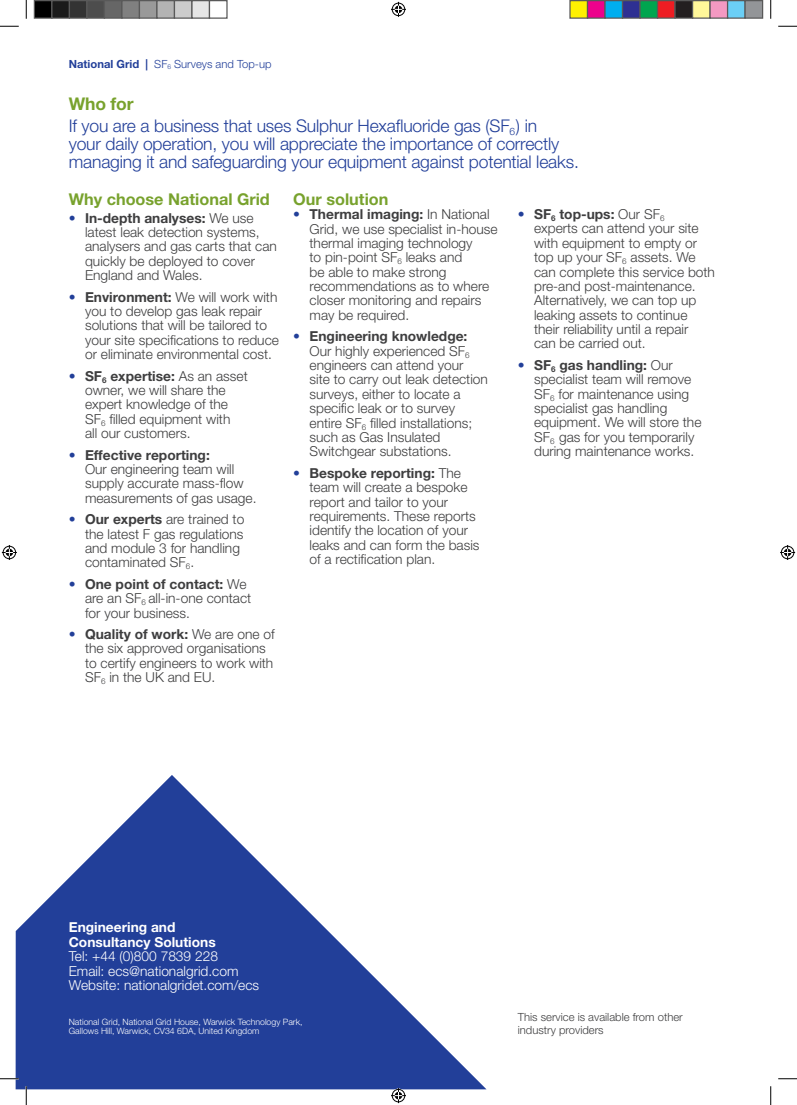
<style>
.page{position:relative;width:797px;height:1105px;background:#fff}
.page>*{position:absolute;margin:0;border:0;box-sizing:border-box;transform-origin:0 0}
.t1{font:300 17.5px/21.9px "Helvetica Neue LT Std";letter-spacing:-.01em;color:#223f99}
.t2{font:700 16.25px "Helvetica Neue";color:#78a22d}
.t3{font:300 13.75px/14.4px "Helvetica Neue LT Std";color:#3e3e3f}
.t4{font:300 13.75px/14.4px "Helvetica Neue";color:#3e3e3f}
.t5{font:300 13.75px/14.4px "Helvetica Neue LT Std";color:#fff}
.t6{font:700 13.75px "Helvetica Neue LT Std";color:#3e3e3f}
.t7{font:700 13.75px/14.4px "Helvetica Neue LT Std";color:#fff}
.t8{font:300 11.25px/13.1px "Helvetica Neue LT Std";color:#3e3e3f}
.t9{font:300 11.25px "Helvetica Neue LT Std";color:#223f99}
.t10{font:300 8.75px/9.1px "Helvetica Neue LT Std";color:#fff}
.s1{font-weight:700}
.s2{font-weight:700;color:#78a22d}
.s3{color:#223f99}
.s4{font-weight:300;color:#223f99}
.s5{font-family:"Helvetica Neue";font-weight:300}
.s6{font-family:"Helvetica Neue LT Std"}
</style>
<div class="page">
<svg style="left:16px;top:775px;width:470px;height:314px;fill:#223f99"></svg>
<svg style="left:0;top:25px;width:19px;height:2px"></svg>
<svg style="left:778px;top:25px;width:19px;height:2px"></svg>
<svg style="left:0;top:1078px;width:19px;height:1px"></svg>
<svg style="left:778px;top:1078px;width:19px;height:1px"></svg>
<svg style="left:25px;top:0;width:2px;height:19px"></svg>
<svg style="left:25px;top:1086px;width:2px;height:19px"></svg>
<svg style="left:770px;top:0;width:1px;height:19px"></svg>
<svg style="left:770px;top:1086px;width:1px;height:19px"></svg>
<svg style="left:391px;top:2px;width:15px;height:15px"></svg>
<svg style="left:391px;top:1088px;width:15px;height:15px"></svg>
<svg style="left:2px;top:545px;width:15px;height:15px"></svg>
<svg style="left:780px;top:545px;width:15px;height:15px"></svg>
<div style="left:34px;top:1px;width:18px;height:17px;background:#000"></div>
<div style="left:34px;top:0;width:18px;height:19px;border:1px solid #595959"></div>
<div style="left:52px;top:1px;width:17px;height:17px;background:#1a1a1a"></div>
<div style="left:51px;top:0;width:19px;height:19px;border:1px solid #595959"></div>
<div style="left:69px;top:1px;width:18px;height:17px;background:#333"></div>
<div style="left:69px;top:0;width:19px;height:19px;border:1px solid #595959"></div>
<div style="left:87px;top:1px;width:17px;height:17px;background:#4d4d4d"></div>
<div style="left:86px;top:0;width:19px;height:19px;border:1px solid #595959"></div>
<div style="left:104px;top:1px;width:18px;height:17px;background:#666"></div>
<div style="left:104px;top:0;width:18px;height:19px;border:1px solid #595959"></div>
<div style="left:122px;top:1px;width:17px;height:17px;background:#808080"></div>
<div style="left:121px;top:0;width:19px;height:19px;border:1px solid #595959"></div>
<div style="left:139px;top:1px;width:18px;height:17px;background:#999"></div>
<div style="left:139px;top:0;width:19px;height:19px;border:1px solid #595959"></div>
<div style="left:157px;top:1px;width:17px;height:17px;background:#b3b3b3"></div>
<div style="left:156px;top:0;width:19px;height:19px;border:1px solid #595959"></div>
<div style="left:174px;top:1px;width:18px;height:17px;background:#ccc"></div>
<div style="left:174px;top:0;width:18px;height:19px;border:1px solid #595959"></div>
<div style="left:192px;top:1px;width:17px;height:17px;background:#e6e6e6"></div>
<div style="left:191px;top:0;width:19px;height:19px;border:1px solid #595959"></div>
<div style="left:209px;top:0;width:19px;height:19px;border:1px solid #595959"></div>
<div style="left:570px;top:1px;width:17px;height:17px;background:#fff101"></div>
<div style="left:569px;top:0;width:19px;height:19px;border:1px solid #595959"></div>
<div style="left:587px;top:1px;width:18px;height:17px;background:#ed028c"></div>
<div style="left:587px;top:0;width:18px;height:19px;border:1px solid #595959"></div>
<div style="left:605px;top:1px;width:17px;height:17px;background:#00aeef"></div>
<div style="left:604px;top:0;width:19px;height:19px;border:1px solid #595959"></div>
<div style="left:622px;top:1px;width:18px;height:17px;background:#2e3092"></div>
<div style="left:622px;top:0;width:18px;height:19px;border:1px solid #595959"></div>
<div style="left:640px;top:1px;width:17px;height:17px;background:#00a54f"></div>
<div style="left:639px;top:0;width:19px;height:19px;border:1px solid #595959"></div>
<div style="left:657px;top:1px;width:18px;height:17px;background:#ee1d23"></div>
<div style="left:657px;top:0;width:18px;height:19px;border:1px solid #595959"></div>
<div style="left:675px;top:1px;width:17px;height:17px;background:#231f20"></div>
<div style="left:674px;top:0;width:19px;height:19px;border:1px solid #595959"></div>
<div style="left:692px;top:1px;width:18px;height:17px;background:#fff79a"></div>
<div style="left:692px;top:0;width:18px;height:19px;border:1px solid #595959"></div>
<div style="left:710px;top:1px;width:17px;height:17px;background:#f499c2"></div>
<div style="left:709px;top:0;width:19px;height:19px;border:1px solid #595959"></div>
<div style="left:727px;top:1px;width:18px;height:17px;background:#6bcff6"></div>
<div style="left:727px;top:0;width:18px;height:19px;border:1px solid #595959"></div>
<div style="left:745px;top:1px;width:17px;height:17px;background:#939598"></div>
<div style="left:744px;top:0;width:19px;height:19px;border:1px solid #595959"></div>
<p class="t9" style="left:69px;top:57px;width:204px"><span class="s1">National Grid |</span> SF<sub>6</sub> Surveys and Top-up</p>
<p class="t1" style="left:69px;top:92px;width:470px"><span class="s2">Who for<br></span>If you are a business that uses Sulphur Hexafluoride gas (SF<sub>6</sub> ) in</p>
<p class="t1" style="left:69px;top:134px;width:511px;line-height:18.4px">your daily operation, you will appreciate the importance of correctly managing it and safeguarding your equipment against potential leaks.</p>
<p class="t2" style="left:69px;top:189px;width:202px">Why choose National Grid</p>
<p class="t3" style="left:85px;top:210px;width:193px;text-indent:-16px"><span class="s3">•</span> <span class="s1">In-depth analyses:</span> We use latest leak detection systems, analysers and gas carts that can quickly be deployed to cover<br>England and Wales.</p>
<p class="t3" style="left:85px;top:289px;width:195px;text-indent:-16px"><span class="s3">•</span> <span class="s1">Environment:</span> We will work with you to develop gas leak repair solutions that will be tailored to your site specifications to reduce or eliminate environmental cost.</p>
<p class="t3" style="left:85px;top:368px;width:164px;text-indent:-16px"><span class="s3">•</span> <span class="s1">SF</span><sub>6</sub> <span class="s1">expertise:</span> As an asset owner, we will share the expert knowledge of the<br>SF<sub>6</sub> filled equipment with<br>all our customers.</p>
<p class="t3" style="left:85px;top:447px;width:173px;text-indent:-16px"><span class="s3">•</span> <span class="s1">Effective reporting:<br></span>Our engineering team will supply accurate mass-flow measurements of gas usage.</p>
<p class="t3" style="left:85px;top:512px;width:161px;text-indent:-16px"><span class="s3">•</span> <span class="s1">Our experts</span> are trained to the latest F gas regulations and module 3 for handling contaminated SF<sub>6</sub>.</p>
<p class="t3" style="left:85px;top:576px;width:168px;text-indent:-16px"><span class="s3">•</span> <span class="s1">One point of contact:</span> We are an SF<sub>6</sub> all-in-one contact for your business.</p>
<p class="t3" style="left:85px;top:627px;width:191px;text-indent:-16px"><span class="s3">•</span> <span class="s1">Quality of work:</span> We are one of the six approved organisations to certify engineers to work with<br>SF<sub>6</sub> in the UK and EU.</p>
<p class="t2" style="left:293px;top:189px;width:97px">Our solution</p>
<p class="t6" style="left:293px;top:206px;width:198px"><span class="s4">•</span> Thermal imaging: <span class="s5">In National</span></p>
<p class="t4" style="left:309px;top:221px;width:189px">Grid, we use specialist in-house thermal imaging technology<br>to pin-point <span class="s6">SF</span><sub>6</sub> leaks and<br>be able to make strong recommendations as to where closer monitoring and repairs may be required.</p>
<p class="t6" style="left:293px;top:328px;width:176px"><span class="s4">•</span> Engineering knowledge:</p>
<p class="t4" style="left:309px;top:343px;width:180px">Our highly experienced <span class="s6">SF</span><sub>6 </sub>engineers can attend your<br>site to carry out leak detection surveys, either to locate a specific leak or to survey entire SF<sub>6</sub> filled installations; such as Gas Insulated<br>Switchgear substations.</p>
<p class="t4" style="left:309px;top:465px;width:171px;text-indent:-16px"><span class="s3">•</span> <span class="s1">Bespoke reporting:</span> The team will create a bespoke report and tailor to your requirements. These reports identify the location of your leaks and can form the basis of a rectification plan.</p>
<p class="t3" style="left:534px;top:207px;width:182px;text-indent:-16px"><span class="s3">•</span> <span class="s1">SF</span><sub>6</sub> <span class="s1">top-ups:</span> Our SF<sub>6<br></sub>experts can attend your site with equipment to empty or top up your SF<sub>6</sub> assets. We can complete this service both pre-and post-maintenance.<br>Alternatively, we can top up leaking assets to continue their reliability until a repair<br>can be carried out.</p>
<p class="t3" style="left:534px;top:358px;width:169px;text-indent:-16px"><span class="s3">•</span> <span class="s1">SF</span><sub>6</sub> <span class="s1">gas handling:</span> Our specialist team will remove<br>SF<sub>6</sub> for maintenance using specialist gas handling equipment. We will store the<br>SF<sub>6</sub> gas for you temporarily during maintenance works.</p>
<p class="t7" style="left:69px;top:920px;width:148px">Engineering and<br>Consultancy Solutions</p>
<p class="t5" style="left:69px;top:949px;width:192px">Tel: +44 (0)800 7839 228<br>Email: ecs@nationalgrid.com<br>Website: nationalgridet.com/ecs</p>
<p class="t10" style="left:69px;top:1017px;width:235px">National Grid, National Grid House, Warwick Technology Park,<br>Gallows Hill, Warwick, CV34 6DA, United Kingdom</p>
<p class="t8" style="left:518px;top:1010px;width:166px">This service is available from other industry providers</p>
</div>
